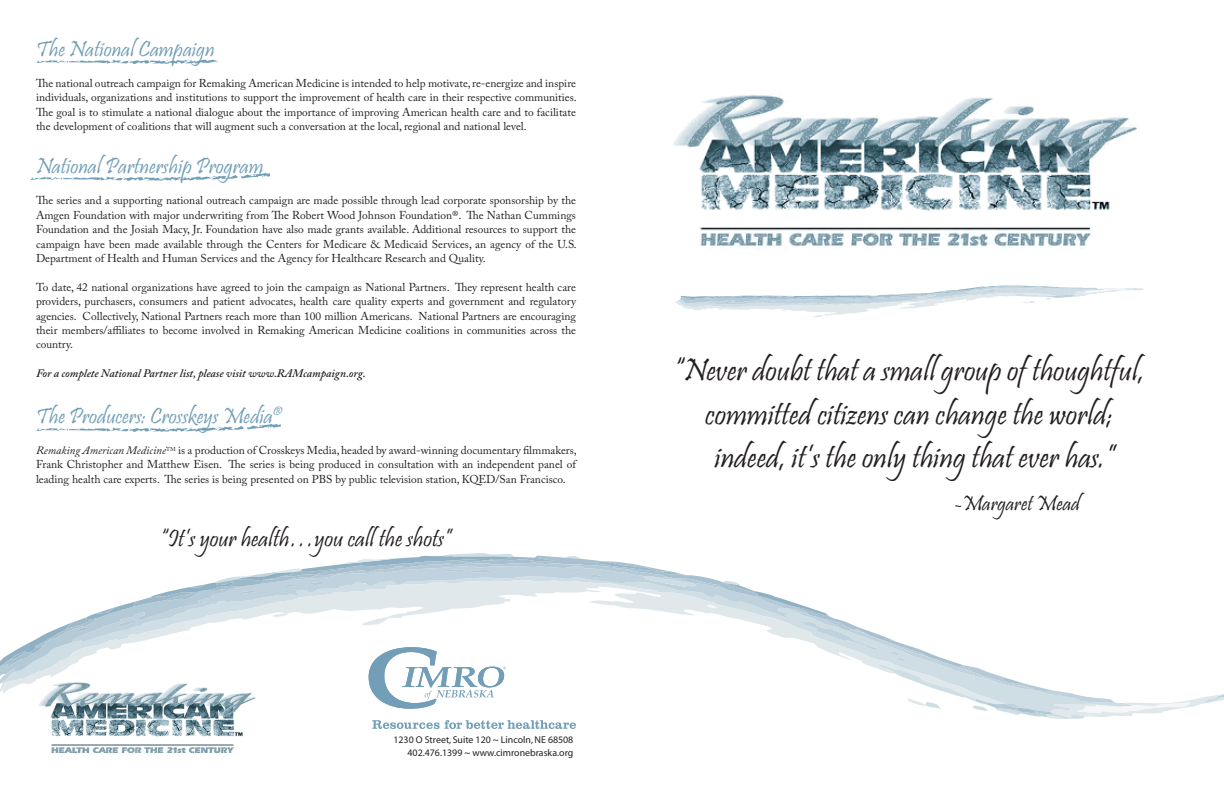
<style>
.page{position:relative;width:1224px;height:792px;background:#fff}
.page>*{position:absolute;margin:0;border:0;box-sizing:border-box;transform-origin:0 0}
.t1{font:32.4px/43.2px "Pristina";color:#231f20;text-align:center}
.t2{font:25px "Pristina";color:#231f20}
.t3{font:22.8px "Pristina";color:#729eb7}
.t4{font:21.6px "Pristina";color:#231f20}
.t5{font:11.4px/14.4px "Adobe Caslon Pro";color:#231f20;text-align:justify}
.t6{font:italic 600 11.4px "Adobe Caslon Pro";color:#231f20}
.t7{font:9.9px/13.2px "Myriad";color:#231f20;text-align:right}
.s1{font-style:italic}
</style>
<div class="page">
<svg style="left:36px;top:424px;width:245px;height:8px"></svg>
<svg style="left:30px;top:173px;width:240px;height:8px"></svg>
<img style="left:674px;top:95px;width:463px;height:154px">
<svg style="left:675px;top:285px;width:469px;height:32px"></svg>
<svg style="left:0;top:553px;width:1224px;height:176px"></svg>
<img style="left:36px;top:680px;width:221px;height:73px">
<svg style="left:36px;top:59px;width:182px;height:5px"></svg>
<h3 class="t3" style="left:36px;top:36px;width:180px">The National Campaign</h3>
<p class="t5" style="left:36px;top:76px;width:542px">The national outreach campaign for Remaking American Medicine is intended to help motivate, re-energize and inspire individuals, organizations and institutions to support the improvement of health care in their respective communities.<br>The goal is to stimulate a national dialogue about the importance of improving American health care and to facilitate the development of coalitions that will augment such a conversation at the local, regional and national level.</p>
<h3 class="t3" style="left:36px;top:153px;width:229px">National Partnership Program</h3>
<p class="t5" style="left:36px;top:193px;width:542px">The series and a supporting national outreach campaign are made possible through lead corporate sponsorship by the Amgen Foundation with major underwriting from The Robert Wood Johnson Foundation®. The Nathan Cummings Foundation and the Josiah Macy, Jr. Foundation have also made grants available. Additional resources to support the campaign have been made available through the Centers for Medicare &amp; Medicaid Services, an agency of the U.S.<br>Department of Health and Human Services and the Agency for Healthcare Research and Quality.</p>
<p class="t5" style="left:36px;top:280px;width:542px">To date, 42 national organizations have agreed to join the campaign as National Partners. They represent health care providers, purchasers, consumers and patient advocates, health care quality experts and government and regulatory agencies. Collectively, National Partners reach more than 100 million Americans. National Partners are encouraging their members/affiliates to become involved in Remaking American Medicine coalitions in communities across the country.</p>
<p class="t6" style="left:36px;top:367px;width:331px">For a complete National Partner list, please visit www.RAMcampaign.org.</p>
<h3 class="t3" style="left:36px;top:403px;width:248px">The Producers: Crosskeys Media<sup>®</sup></h3>
<p class="t5" style="left:36px;top:443px;width:542px"><span class="s1">Remaking American Medicine</span><sup>TM</sup> is a production of Crosskeys Media, headed by award-winning documentary filmmakers, Frank Christopher and Matthew Eisen. The series is being produced in consultation with an independent panel of leading health care experts. The series is being presented on PBS by public television station, KQED/San Francisco.</p>
<h2 class="t2" style="left:160px;top:525px;width:293px">“It’s your health…you call the shots”</h2>
<p class="t7" style="left:393px;top:734px;width:181px">1230 O Street, Suite 120 ~ Lincoln, NE 68508<br>402.476.1399 ~ www.cimronebraska.org</p>
<h1 class="t1" style="left:674px;top:352px;width:472px">“Never doubt that a small group of thoughtful, committed citizens can change the world; indeed, it’s the only thing that ever has.”</h1>
<h3 class="t4" style="left:954px;top:491px;width:127px">-Margaret Mead</h3>
</div>
